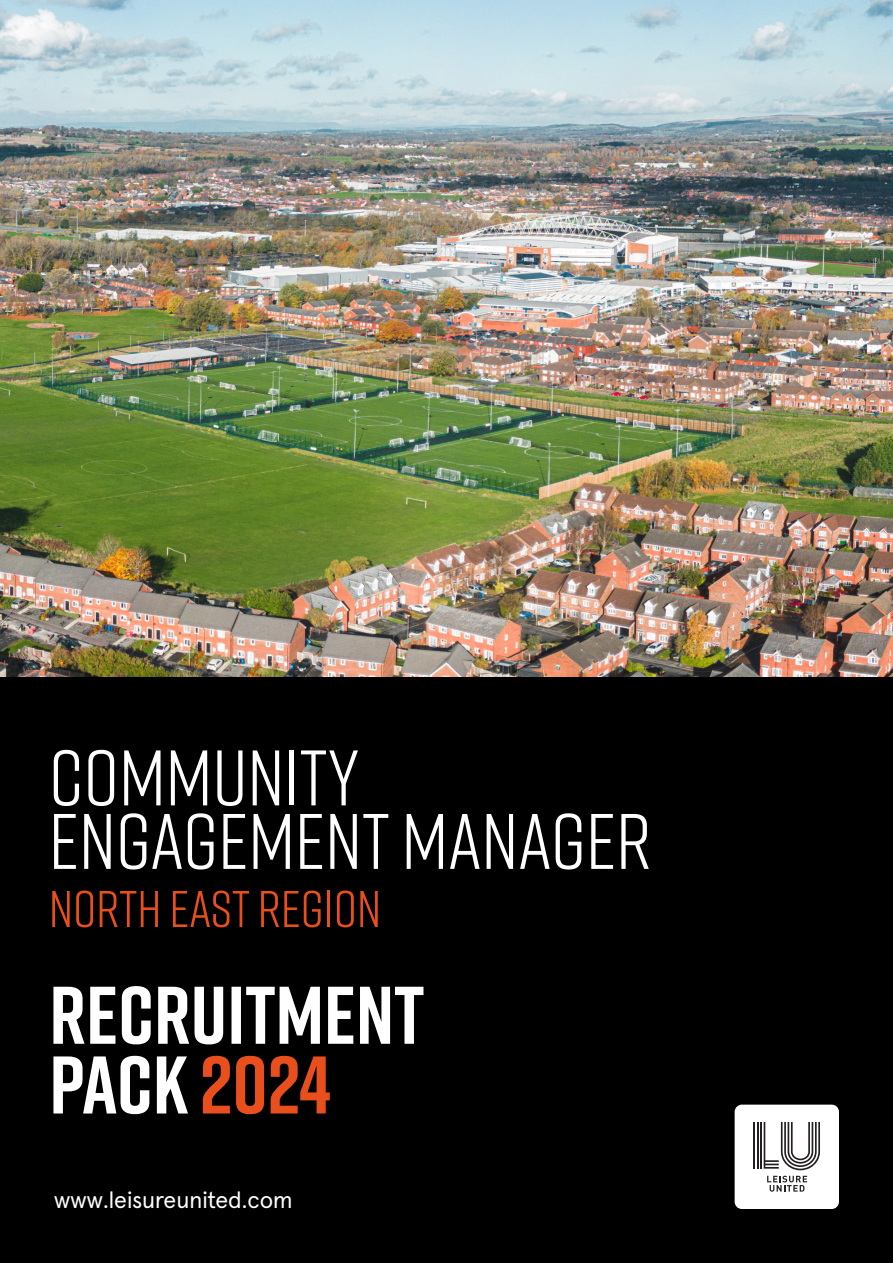
<style>
.page{position:relative;width:893px;height:1263px;background:#000}
.page>*{position:absolute;margin:0;border:0;box-sizing:border-box;transform-origin:0 0}
.t1{font:78.45px "Rift";color:#fff}
.t2{font:51.45px "Rift";color:#e94f1c}
.t3{font:23.4px "Apercu Pro";color:#fff}
</style>
<div class="page">
<svg style="left:53px;top:1056px;width:96px;height:58px"></svg>
<svg style="left:157px;top:1056px;width:31px;height:57px"></svg>
<svg style="left:203px;top:1056px;width:27px;height:57px"></svg>
<svg style="left:236px;top:1056px;width:28px;height:58px"></svg>
<svg style="left:271px;top:1056px;width:59px;height:57px"></svg>
<svg style="left:53px;top:986px;width:370px;height:58px"></svg>
<div style="left:735px;top:1104px;width:104px;height:105px;background:#fff;border-radius:7px"></div>
<svg style="left:767px;top:1176px;width:40px;height:16px"></svg>
<hr style="left:754px;top:1122px;width:1px;height:47px;background:#231f20">
<hr style="left:757px;top:1122px;width:2px;height:47px;background:#231f20">
<hr style="left:760px;top:1122px;width:2px;height:47px;background:#231f20">
<svg style="left:764px;top:1122px;width:56px;height:48px"></svg>
<img style="left:0;top:0;width:893px;height:676px">
<p class="t1" style="left:49px;top:723px;width:312px">COMMUNITY</p>
<p class="t1" style="left:49px;top:786px;width:604px">ENGAGEMENT MANAGER</p>
<p class="t2" style="left:49px;top:873px;width:334px">NORTH EAST REGION</p>
<p class="t3" style="left:54px;top:1181px;width:240px">www.leisureunited.com</p>
</div>
